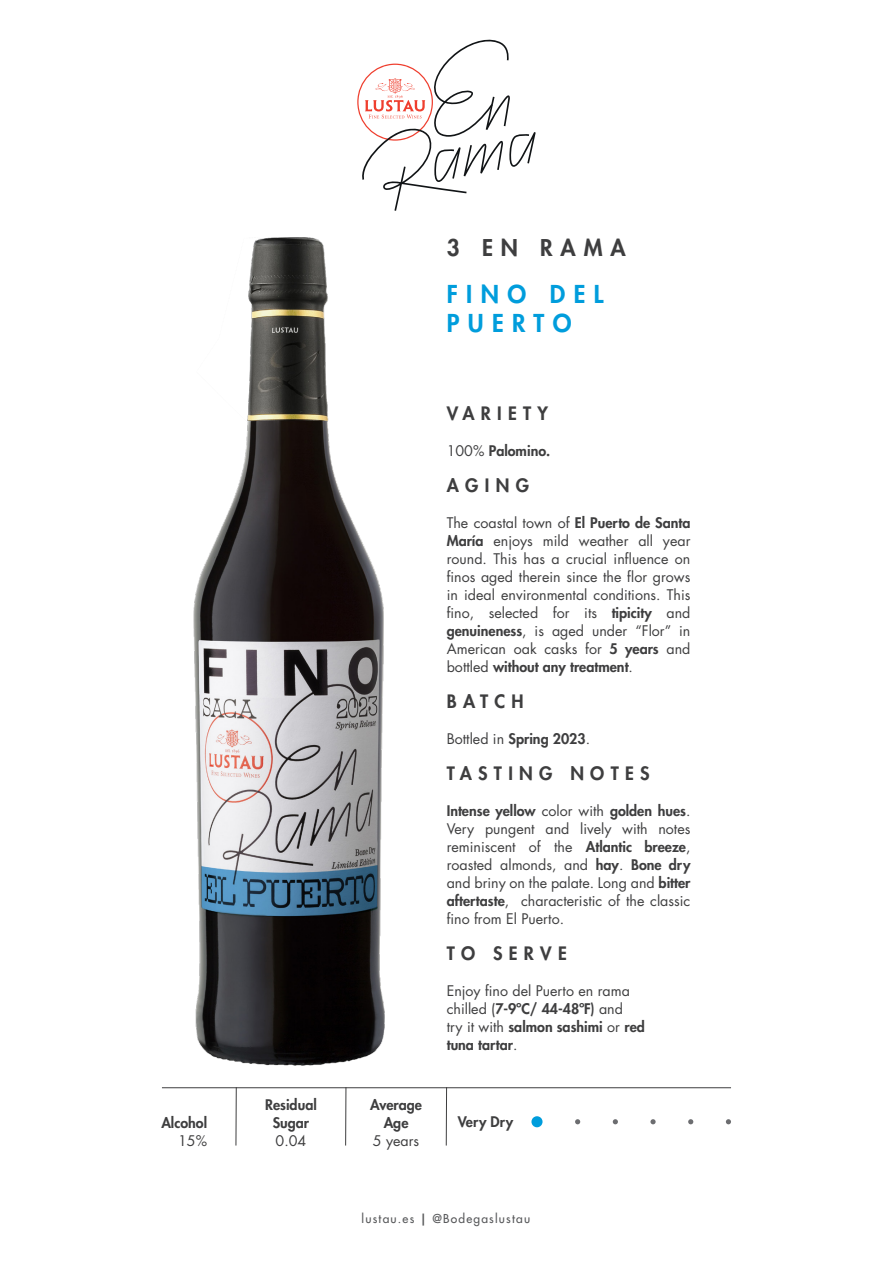
<style>
.page{position:relative;width:893px;height:1263px;background:#fff}
.page>*{position:absolute;margin:0;border:0;box-sizing:border-box;transform-origin:0 0}
.t1{font:800 24px/28.5px "Futura Std";letter-spacing:.35em;color:#009ddc}
.t2{font:800 22.5px "Futura Std";letter-spacing:.35em;color:#3e3e3f}
.t3{font:800 18px "Futura Std";letter-spacing:.35em;color:#3e3e3f}
.t4{font:14.25px/18px "Futura Std";color:#3e3e3f;text-align:justify}
.t5{font:800 14.25px/18px "Futura Std";color:#3e3e3f;text-align:center}
.t6{font:500 12px "Futura Std";letter-spacing:.1em;color:#57585a}
.s1{font-weight:400}
.s2{font-weight:800}
</style>
<div class="page">
<img style="left:162px;top:237px;width:461px;height:909px">
<hr style="left:162px;top:1087px;width:569px;height:1px;background:#3e3e3f">
<svg style="left:357px;top:39px;width:179px;height:172px"></svg>
<hr style="left:236px;top:1087px;width:1px;height:58px;background:#3e3e3f">
<hr style="left:345px;top:1087px;width:1px;height:58px;background:#3e3e3f">
<hr style="left:446px;top:1087px;width:1px;height:58px;background:#3e3e3f">
<div style="left:531px;top:1116px;width:11px;height:11px;background:#009ddc;border-radius:50%"></div>
<svg style="left:575px;top:1119px;width:5px;height:5px"></svg>
<svg style="left:613px;top:1119px;width:5px;height:5px"></svg>
<svg style="left:650px;top:1119px;width:6px;height:5px"></svg>
<svg style="left:688px;top:1119px;width:5px;height:5px"></svg>
<svg style="left:726px;top:1119px;width:5px;height:5px"></svg>
<p class="t5" style="left:161px;top:1113px;width:47px">Alcohol</p>
<p class="t4" style="left:178px;top:1132px;width:30px">15%</p>
<p class="t5" style="left:265px;top:1095px;width:53px">Residual<br>Sugar</p>
<p class="t4" style="left:276px;top:1132px;width:32px">0.04</p>
<h2 class="t2" style="left:447px;top:233px;width:180px">3 EN RAMA</h2>
<h1 class="t1" style="left:447px;top:280px;width:158px">FINO DEL<br>PUERTO</h1>
<p class="t5" style="left:370px;top:1095px;width:53px">Average<br>Age</p>
<p class="t4" style="left:373px;top:1132px;width:48px">5 years</p>
<p class="t3" style="left:447px;top:402px;width:103px">VARIETY</p>
<p class="t5" style="left:447px;top:441px;width:105px"><span class="s1">100%</span> Palomino.</p>
<p class="t3" style="left:447px;top:474px;width:84px">AGING</p>
<p class="t4" style="left:447px;top:514px;width:245px">The coastal town of <span class="s2">El Puerto de Santa María</span> enjoys mild weather all year round. This has a crucial influence on finos aged therein since the flor grows in ideal environmental conditions. This fino, selected for its <span class="s2">tipicity</span> and <span class="s2">genuineness</span>, is aged under “Flor” in American oak casks for <span class="s2">5 years</span> and bottled <span class="s2">without any treatment</span>.</p>
<p class="t3" style="left:447px;top:690px;width:78px">BATCH</p>
<p class="t4" style="left:447px;top:730px;width:145px">Bottled in <span class="s2">Spring 2023</span>.</p>
<p class="t3" style="left:447px;top:762px;width:204px">TASTING NOTES</p>
<p class="t4" style="left:447px;top:802px;width:245px"><span class="s2">Intense yellow</span> color with <span class="s2">golden hues</span>.<br>Very pungent and lively with notes reminiscent of the <span class="s2">Atlantic breeze</span>, roasted almonds, and <span class="s2">hay</span>. <span class="s2">Bone dry </span>and briny on the palate. Long and <span class="s2">bitter aftertaste</span>, characteristic of the classic fino from El Puerto.</p>
<p class="t3" style="left:447px;top:942px;width:122px">TO SERVE</p>
<p class="t4" style="left:447px;top:982px;width:200px;text-align:left">Enjoy fino del Puerto en rama chilled (<span class="s2">7-9ºC/ 44-48ºF)</span> and<br>try it with <span class="s2">salmon sashimi</span> or <span class="s2">red tuna tartar</span>.</p>
<p class="t5" style="left:458px;top:1113px;width:57px">Very Dry</p>
<p class="t6" style="left:362px;top:1211px;width:170px">lustau.es <span class="s2">|</span> @Bodegaslustau</p>
</div>
